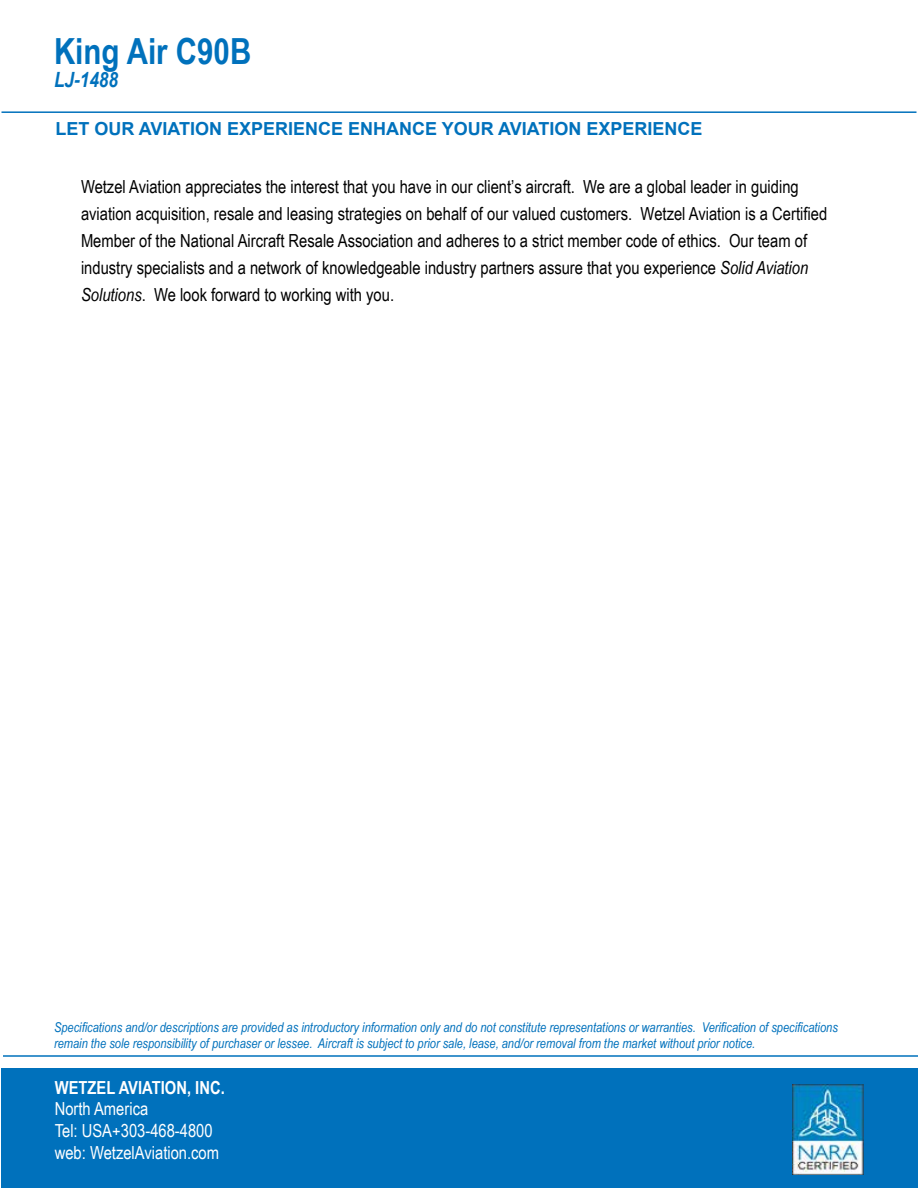
<style>
.page{position:relative;width:918px;height:1188px;background:#fff}
.page>*{position:absolute;margin:0;border:0;box-sizing:border-box;transform-origin:0 0}
.t1{font:700 36px "Arial Narrow";color:#0071bc}
.t2{font:italic 700 21px "Arial Narrow";color:#0071bc}
.t3{font:18px/27px "Arial Narrow";color:#000}
.t4{font:18px/21.6px "Arial Narrow";color:#fff}
.t5{font:700 18px "Arial";color:#0071bc}
.t6{font:700 18px "Arial Narrow";color:#fff}
.t7{font:italic 13.5px/16.2px "Arial Narrow";color:#0071bc}
.s1{font-style:italic}
</style>
<div class="page">
<div style="left:2px;top:1069px;width:916px;height:119px;background:#0071bc"></div>
<img style="left:793px;top:1084px;width:71px;height:91px">
<hr style="left:2px;top:111px;width:914px;height:2px;background:#0071bc">
<hr style="left:3px;top:1055px;width:915px;height:2px;background:#0071bc">
<h1 class="t1" style="left:54px;top:24px;width:199px">King Air C90B</h1>
<p class="t2" style="left:54px;top:64px;width:66px">LJ-1488</p>
<p class="t5" style="left:56px;top:116px;width:649px">LET OUR AVIATION EXPERIENCE ENHANCE YOUR AVIATION EXPERIENCE</p>
<p class="t3" style="left:81px;top:173px;width:748px">Wetzel Aviation appreciates the interest that you have in our client’s aircraft. We are a global leader in guiding aviation acquisition, resale and leasing strategies on behalf of our valued customers. Wetzel Aviation is a Certified Member of the National Aircraft Resale Association and adheres to a strict member code of ethics. Our team of industry specialists and a network of knowledgeable industry partners assure that you experience <span class="s1">Solid Aviation Solutions</span>. We look forward to working with you.</p>
<p class="t7" style="left:54px;top:1019px;width:785px">Specifications and/or descriptions are provided as introductory information only and do not constitute representations or warranties. Verification of specifications remain the sole responsibility of purchaser or lessee. Aircraft is subject to prior sale, lease, and/or removal from the market without prior notice.</p>
<p class="t6" style="left:55px;top:1074px;width:172px">WETZEL AVIATION, INC.</p>
<p class="t4" style="left:55px;top:1098px;width:166px">North America<br>Tel: USA+303-468-4800 web: WetzelAviation.com</p>
</div>
